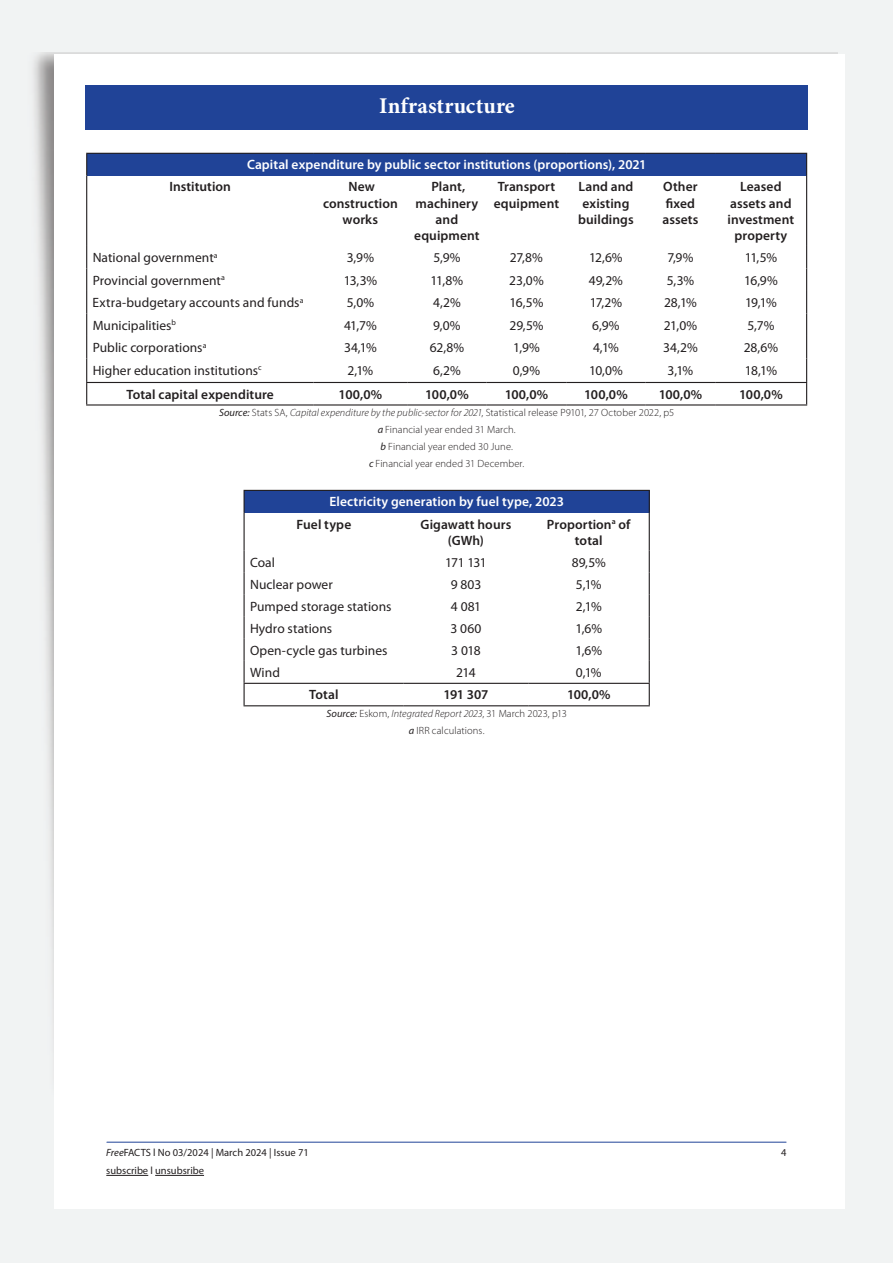
<style>
.page{position:relative;width:893px;height:1263px;background:#f1f3f3}
.page>*{position:absolute;margin:0;border:0;box-sizing:border-box;transform-origin:0 0}
.t1{font:700 22.5px "Minion Pro";letter-spacing:.005em;color:#fff}
.t2{font:13.5px "Myriad Pro";color:#231f20}
.t3{font:600 13.5px/16.2px "Myriad Pro";letter-spacing:.005em;color:#231f20;text-align:center}
.t4{font:600 13.5px "Myriad Pro";letter-spacing:.005em;color:#fff}
.t5{font:300 10.5px/16.8px "Myriad Pro";letter-spacing:.01em;color:#231f20;text-align:center}
.t6{font:10.5px "Myriad Pro";color:#231f20}
.s1{font-weight:400;font-style:italic}
.s2{font-style:italic}
</style>
<div class="page">
<div style="left:54px;top:54px;width:791px;height:1155px;background:#fff"></div>
<hr style="left:106px;top:1175px;width:42px;height:1px;background:#231f20">
<hr style="left:155px;top:1175px;width:49px;height:1px;background:#231f20">
<hr style="left:107px;top:1142px;width:679px;height:1px;background:#204397">
<div style="left:85px;top:85px;width:723px;height:45px;background:#204397"></div>
<div style="left:87px;top:153px;width:720px;height:22px;background:#204397"></div>
<hr style="left:86px;top:153px;width:228px;height:1px;background:#231f20">
<svg style="left:86px;top:154px;width:1px;height:21px"></svg>
<hr style="left:314px;top:153px;width:93px;height:1px;background:#231f20">
<hr style="left:407px;top:153px;width:80px;height:1px;background:#231f20">
<hr style="left:487px;top:153px;width:79px;height:1px;background:#231f20">
<hr style="left:566px;top:153px;width:80px;height:1px;background:#231f20">
<hr style="left:646px;top:153px;width:69px;height:1px;background:#231f20">
<hr style="left:715px;top:153px;width:92px;height:1px;background:#231f20">
<svg style="left:806px;top:154px;width:1px;height:21px"></svg>
<hr style="left:86px;top:175px;width:1px;height:71px;background:#231f20">
<hr style="left:806px;top:175px;width:1px;height:71px;background:#231f20">
<hr style="left:86px;top:382px;width:228px;height:1px;background:#231f20">
<svg style="left:86px;top:246px;width:1px;height:158px"></svg>
<hr style="left:314px;top:382px;width:93px;height:1px;background:#231f20">
<hr style="left:407px;top:382px;width:80px;height:1px;background:#231f20">
<hr style="left:487px;top:382px;width:79px;height:1px;background:#231f20">
<hr style="left:566px;top:382px;width:80px;height:1px;background:#231f20">
<hr style="left:646px;top:382px;width:69px;height:1px;background:#231f20">
<hr style="left:715px;top:382px;width:92px;height:1px;background:#231f20">
<svg style="left:806px;top:246px;width:1px;height:158px"></svg>
<hr style="left:86px;top:404px;width:228px;height:2px;background:#231f20">
<hr style="left:314px;top:404px;width:93px;height:2px;background:#231f20">
<hr style="left:407px;top:404px;width:80px;height:2px;background:#231f20">
<hr style="left:487px;top:404px;width:79px;height:2px;background:#231f20">
<hr style="left:566px;top:404px;width:80px;height:2px;background:#231f20">
<hr style="left:646px;top:404px;width:69px;height:2px;background:#231f20">
<hr style="left:715px;top:404px;width:92px;height:2px;background:#231f20">
<div style="left:244px;top:490px;width:405px;height:22px;background:#204397"></div>
<hr style="left:244px;top:490px;width:160px;height:1px;background:#231f20">
<svg style="left:244px;top:491px;width:1px;height:21px"></svg>
<hr style="left:404px;top:490px;width:124px;height:1px;background:#231f20">
<hr style="left:528px;top:490px;width:122px;height:1px;background:#231f20">
<svg style="left:649px;top:491px;width:1px;height:21px"></svg>
<hr style="left:244px;top:512px;width:1px;height:39px;background:#231f20">
<hr style="left:649px;top:512px;width:1px;height:39px;background:#231f20">
<hr style="left:244px;top:683px;width:160px;height:1px;background:#231f20">
<svg style="left:244px;top:551px;width:1px;height:154px"></svg>
<hr style="left:404px;top:683px;width:124px;height:1px;background:#231f20">
<hr style="left:528px;top:683px;width:122px;height:1px;background:#231f20">
<svg style="left:649px;top:551px;width:1px;height:154px"></svg>
<hr style="left:244px;top:705px;width:160px;height:1px;background:#231f20">
<hr style="left:404px;top:705px;width:124px;height:1px;background:#231f20">
<hr style="left:528px;top:705px;width:122px;height:1px;background:#231f20">
<h1 class="t1" style="left:379px;top:90px;width:137px">Infrastructure</h1>
<p class="t4" style="left:247px;top:156px;width:401px">Capital expenditure by public sector institutions (proportions), 2021</p>
<p class="t3" style="left:169px;top:178px;width:63px">Institution</p>
<p class="t3" style="left:323px;top:178px;width:76px">New construction works</p>
<p class="t3" style="left:414px;top:178px;width:67px">Plant, machinery and equipment</p>
<p class="t3" style="left:494px;top:178px;width:67px">Transport equipment</p>
<p class="t3" style="left:578px;top:178px;width:57px">Land and existing buildings</p>
<p class="t3" style="left:662px;top:178px;width:37px">Other xed assets</p>
<p class="t3" style="left:728px;top:178px;width:68px">Leased assets and investment property</p>
<p class="t2" style="left:93px;top:249px;width:127px">National government<sup>a</sup></p>
<p class="t2" style="left:347px;top:249px;width:29px">3,9%</p>
<p class="t2" style="left:433px;top:249px;width:29px">5,9%</p>
<p class="t2" style="left:510px;top:249px;width:35px">27,8%</p>
<p class="t2" style="left:589px;top:249px;width:35px">12,6%</p>
<p class="t2" style="left:667px;top:249px;width:28px">7,9%</p>
<p class="t2" style="left:745px;top:249px;width:34px">11,5%</p>
<p class="t2" style="left:93px;top:272px;width:134px">Provincial government<sup>a</sup></p>
<p class="t2" style="left:344px;top:272px;width:35px">13,3%</p>
<p class="t2" style="left:431px;top:272px;width:34px">11,8%</p>
<p class="t2" style="left:509px;top:272px;width:36px">23,0%</p>
<p class="t2" style="left:589px;top:272px;width:36px">49,2%</p>
<p class="t2" style="left:667px;top:272px;width:29px">5,3%</p>
<p class="t2" style="left:744px;top:272px;width:35px">16,9%</p>
<p class="t2" style="left:93px;top:294px;width:212px">Extra-budgetary accounts and funds<sup>a</sup></p>
<p class="t2" style="left:347px;top:294px;width:29px">5,0%</p>
<p class="t2" style="left:433px;top:294px;width:29px">4,2%</p>
<p class="t2" style="left:510px;top:294px;width:35px">16,5%</p>
<p class="t2" style="left:590px;top:294px;width:34px">17,2%</p>
<p class="t2" style="left:664px;top:294px;width:34px">28,1%</p>
<p class="t2" style="left:745px;top:294px;width:33px">19,1%</p>
<p class="t2" style="left:93px;top:317px;width:85px">Municipalities<sup>b</sup></p>
<p class="t2" style="left:344px;top:317px;width:34px">41,7%</p>
<p class="t2" style="left:433px;top:317px;width:29px">9,0%</p>
<p class="t2" style="left:509px;top:317px;width:35px">29,5%</p>
<p class="t2" style="left:592px;top:317px;width:29px">6,9%</p>
<p class="t2" style="left:664px;top:317px;width:35px">21,0%</p>
<p class="t2" style="left:747px;top:317px;width:29px">5,7%</p>
<p class="t2" style="left:93px;top:339px;width:115px">Public corporations<sup>a</sup></p>
<p class="t2" style="left:344px;top:339px;width:34px">34,1%</p>
<p class="t2" style="left:430px;top:339px;width:36px">62,8%</p>
<p class="t2" style="left:513px;top:339px;width:28px">1,9%</p>
<p class="t2" style="left:593px;top:339px;width:27px">4,1%</p>
<p class="t2" style="left:663px;top:339px;width:36px">34,2%</p>
<p class="t2" style="left:744px;top:339px;width:36px">28,6%</p>
<p class="t2" style="left:93px;top:362px;width:171px">Higher education institutions<sup>c</sup></p>
<p class="t2" style="left:347px;top:362px;width:27px">2,1%</p>
<p class="t2" style="left:433px;top:362px;width:29px">6,2%</p>
<p class="t2" style="left:513px;top:362px;width:29px">0,9%</p>
<p class="t2" style="left:589px;top:362px;width:35px">10,0%</p>
<p class="t2" style="left:668px;top:362px;width:27px">3,1%</p>
<p class="t2" style="left:745px;top:362px;width:34px">18,1%</p>
<p class="t3" style="left:126px;top:386px;width:149px">Total capital expenditure</p>
<p class="t3" style="left:339px;top:386px;width:45px">100,0%</p>
<p class="t3" style="left:425px;top:386px;width:45px">100,0%</p>
<p class="t3" style="left:505px;top:386px;width:45px">100,0%</p>
<p class="t3" style="left:584px;top:386px;width:45px">100,0%</p>
<p class="t3" style="left:659px;top:386px;width:45px">100,0%</p>
<p class="t3" style="left:739px;top:386px;width:45px">100,0%</p>
<p class="t5" style="left:219px;top:404px;width:457px"><span class="s1">Source:</span> Stats SA, <span class="s2">Capital expenditure by the public-sector for 2021</span>, Statistical release P9101, 27 October 2022, p5 <span class="s1">a</span> Financial year ended 31 March.<br><span class="s1">b</span> Financial year ended 30 June.<br><span class="s1">c</span> Financial year ended 31 December.</p>
<p class="t4" style="left:329px;top:493px;width:236px">Electricity generation by fuel type, 2023</p>
<p class="t3" style="left:296px;top:515px;width:56px">Fuel type</p>
<p class="t3" style="left:421px;top:515px;width:92px">Gigawatt hours (GWh)</p>
<p class="t3" style="left:547px;top:515px;width:85px">Proportion<sup>a</sup> of total</p>
<p class="t2" style="left:250px;top:554px;width:26px">Coal</p>
<p class="t2" style="left:445px;top:554px;width:43px">171 131</p>
<p class="t2" style="left:572px;top:554px;width:35px">89,5%</p>
<p class="t2" style="left:250px;top:576px;width:84px">Nuclear power</p>
<p class="t2" style="left:451px;top:576px;width:32px">9 803</p>
<p class="t2" style="left:576px;top:576px;width:27px">5,1%</p>
<p class="t2" style="left:250px;top:598px;width:143px">Pumped storage stations</p>
<p class="t2" style="left:451px;top:598px;width:32px">4 081</p>
<p class="t2" style="left:576px;top:598px;width:27px">2,1%</p>
<p class="t2" style="left:250px;top:620px;width:84px">Hydro stations</p>
<p class="t2" style="left:450px;top:620px;width:32px">3 060</p>
<p class="t2" style="left:575px;top:620px;width:28px">1,6%</p>
<p class="t2" style="left:250px;top:642px;width:139px">Open-cycle gas turbines</p>
<p class="t2" style="left:451px;top:642px;width:31px">3 018</p>
<p class="t2" style="left:575px;top:642px;width:28px">1,6%</p>
<p class="t2" style="left:250px;top:664px;width:31px">Wind</p>
<p class="t2" style="left:456px;top:664px;width:21px">214</p>
<p class="t2" style="left:576px;top:664px;width:27px">0,1%</p>
<p class="t3" style="left:309px;top:686px;width:31px">Total</p>
<p class="t3" style="left:443px;top:686px;width:46px">191 307</p>
<p class="t3" style="left:567px;top:686px;width:45px">100,0%</p>
<p class="t5" style="left:327px;top:705px;width:242px"><span class="s1">Source:</span> Eskom, <span class="s2">Integrated Report 2023</span>, 31 March 2023, p13 <span class="s1">a</span> IRR calculations.</p>
<p class="t6" style="left:106px;top:1146px;width:204px"><span class="s2">Free</span>FACTS l No 03/2024 | March 2024 | Issue 71</p>
<p class="t6" style="left:781px;top:1146px;width:7px">4</p>
<p class="t6" style="left:106px;top:1164px;width:99px">subscribe l unsubsribe</p>
</div>
